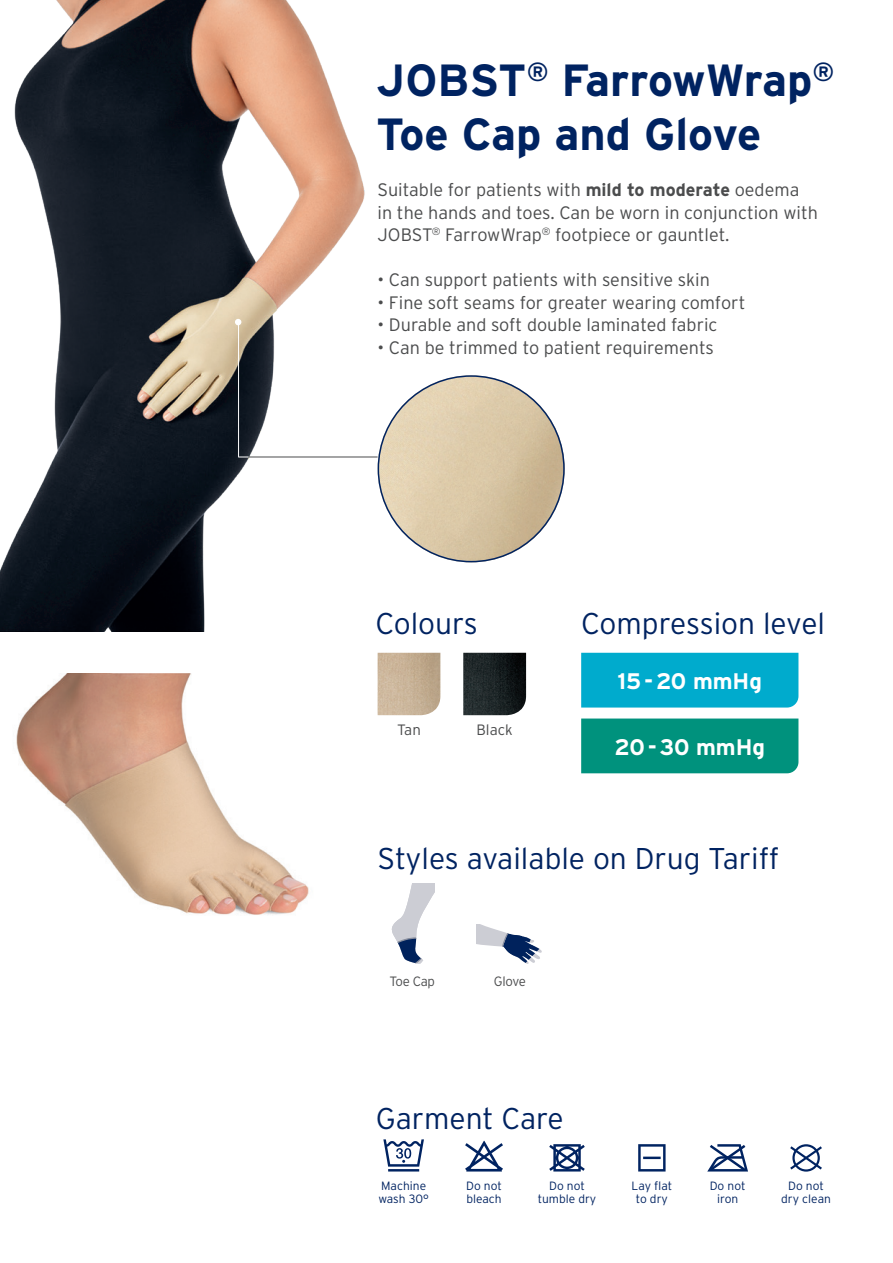
<style>
.page{position:relative;width:893px;height:1263px;background:#fff}
.page>*{position:absolute;margin:0;border:0;box-sizing:border-box;transform-origin:0 0}
.t1{font:700 45px/54px "Interstate";color:#002361}
.t2{font:300 30px "Interstate";color:#002361}
.t3{font:700 22.5px "Interstate";color:#fff}
.t4{font:300 18px/22.5px "Interstate";color:#4b4c4d}
.t5{font:300 15px "Interstate";color:#4b4c4d}
.t6{font:300 13.5px "Interstate";letter-spacing:-.025em;color:#4b4c4d}
.t7{font:300 12px/13.5px "Interstate";color:#002361;text-align:center}
.s1{font-weight:700}
</style>
<div class="page">
<img style="left:0;top:0;width:399px;height:631px">
<hr style="left:248px;top:457px;width:130px;height:1px;background:#4b4c4d">
<img style="left:378px;top:653px;width:62px;height:62px">
<svg style="left:235px;top:319px;width:6px;height:6px"></svg>
<div style="left:581px;top:653px;width:217px;height:54px;background:#00abcd"></div>
<img style="left:463px;top:653px;width:63px;height:62px">
<svg style="left:477px;top:925px;width:65px;height:39px"></svg>
<hr style="left:238px;top:322px;width:1px;height:135px;background:#fff">
<svg style="left:549px;top:1144px;width:36px;height:27px"></svg>
<svg style="left:638px;top:1144px;width:28px;height:27px"></svg>
<svg style="left:707px;top:1144px;width:41px;height:27px"></svg>
<svg style="left:790px;top:1144px;width:32px;height:27px"></svg>
<svg style="left:383px;top:1139px;width:41px;height:32px"></svg>
<svg style="left:465px;top:1141px;width:38px;height:30px"></svg>
<svg style="left:391px;top:883px;width:44px;height:81px"></svg>
<img style="left:378px;top:375px;width:187px;height:187px;border-radius:94px">
<img style="left:16px;top:673px;width:293px;height:242px">
<div style="left:581px;top:718px;width:217px;height:55px;background:#00927d"></div>
<p class="t1" style="left:376px;top:53px;width:460px">JOBST<sup>®</sup> FarrowWrap<sup>®<br></sup>Toe Cap and Glove</p>
<p class="t4" style="left:378px;top:178px;width:442px">Suitable for patients with <span class="s1">mild to moderate</span> oedema in the hands and toes. Can be worn in conjunction with<br>JOBST<sup>®</sup> FarrowWrap<sup>®</sup> footpiece or gauntlet.</p>
<p class="t4" style="left:378px;top:268px;width:334px">• Can support patients with sensitive skin</p>
<p class="t4" style="left:378px;top:291px;width:369px">• Fine soft seams for greater wearing comfort</p>
<p class="t4" style="left:378px;top:313px;width:341px">• Durable and soft double laminated fabric</p>
<p class="t4" style="left:378px;top:336px;width:338px">• Can be trimmed to patient requirements</p>
<p class="t2" style="left:375px;top:606px;width:104px">Colours</p>
<p class="t5" style="left:397px;top:721px;width:25px">Tan</p>
<p class="t5" style="left:477px;top:721px;width:38px">Black</p>
<p class="t2" style="left:581px;top:606px;width:245px">Compression level</p>
<p class="t3" style="left:618px;top:668px;width:146px">15-20 mmHg</p>
<p class="t3" style="left:615px;top:734px;width:152px">20-30 mmHg</p>
<p class="t2" style="left:378px;top:841px;width:403px">Styles available on Drug Tariff</p>
<p class="t6" style="left:389px;top:974px;width:47px">Toe Cap</p>
<p class="t6" style="left:494px;top:974px;width:34px">Glove</p>
<p class="t2" style="left:376px;top:1101px;width:189px">Garment Care</p>
<p class="t7" style="left:381px;top:1178px;width:46px">Machine</p>
<p class="t7" style="left:378px;top:1192px;width:52px">wash 30°</p>
<p class="t7" style="left:466px;top:1178px;width:37px">Do not</p>
<p class="t7" style="left:466px;top:1192px;width:37px">bleach</p>
<p class="t7" style="left:549px;top:1178px;width:37px">Do not</p>
<p class="t7" style="left:538px;top:1192px;width:60px">tumble dry</p>
<p class="t7" style="left:631px;top:1178px;width:42px">Lay flat to dry</p>
<p class="t7" style="left:710px;top:1178px;width:37px">Do not iron</p>
<p class="t7" style="left:788px;top:1178px;width:37px">Do not</p>
<p class="t7" style="left:781px;top:1192px;width:51px">dry clean</p>
</div>
